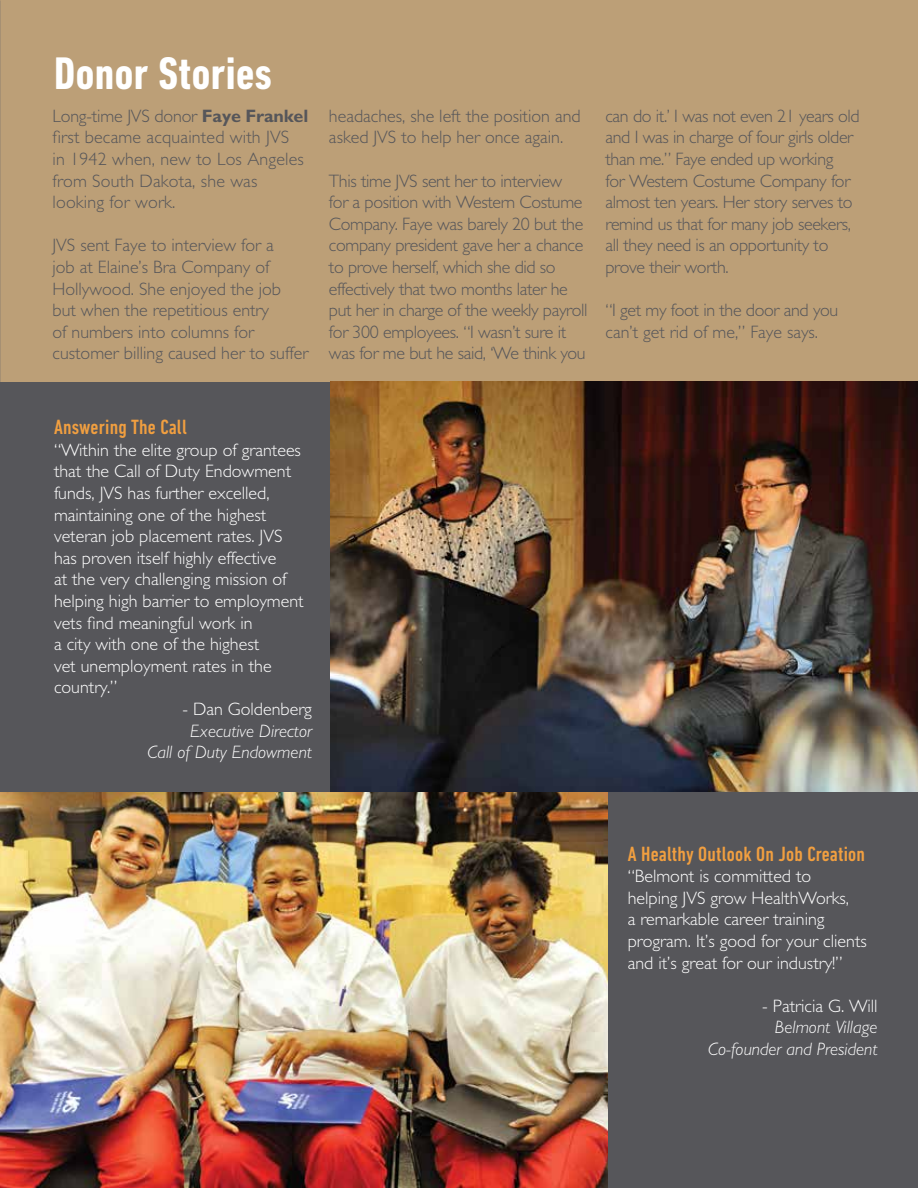
<style>
.page{position:relative;width:918px;height:1188px;background:#fff}
.page>*{position:absolute;margin:0;border:0;box-sizing:border-box;transform-origin:0 0}
.t1{font:700 condensed 46.5px "DIN Next LT Pro";letter-spacing:.01em;color:#fff}
.t2{font:500 condensed 21px "DIN Next LT Pro";letter-spacing:.01em;color:#f19f40}
.t3{font:300 18px/21.6px "M Gill Sans";letter-spacing:-.02em;color:#56565a}
.t4{font:300 18px/21.6px "M Gill Sans";color:#fff}
.t5{font:300 18px/21.6px "M Gill Sans";color:#56565a}
.t6{font:300 18px/21.6px "M Gill Sans";letter-spacing:.01em;color:#56565a}
.t7{font:italic 300 18px/21.6px "M Gill Sans";color:#fff;text-align:right}
.s1{font-weight:700}
</style>
<div class="page">
<div style="left:0;top:0;width:918px;height:382px;background:#bc9f77"></div>
<img style="left:330px;top:382px;width:588px;height:411px">
<div style="left:0;top:382px;width:330px;height:411px;background:#56565a"></div>
<div style="left:0;top:793px;width:918px;height:395px;background:#56565a"></div>
<img style="left:0;top:793px;width:608px;height:395px">
<img style="left:0;top:0;width:1px;height:382px">
<h1 class="t1" style="left:54px;top:47px;width:219px">Donor Stories</h1>
<p class="t6" style="left:52px;top:105px;width:257px">Long-time JVS donor <span class="s1">Faye Frankel </span>first became acquainted with JVS<br>in 1942 when, new to Los Angeles from South Dakota, she was looking for work.</p>
<p class="t5" style="left:52px;top:235px;width:257px">JVS sent Faye to interview for a<br>job at Elaine’s Bra Company of<br>Hollywood. She enjoyed the job but when the repetitious entry<br>of numbers into columns for customer billing caused her to suffer</p>
<p class="t5" style="left:329px;top:105px;width:253px">headaches, she left the position and asked JVS to help her once again.</p>
<p class="t3" style="left:329px;top:170px;width:260px">This time JVS sent her to interview<br>for a position with Western Costume Company. Faye was barely 20 but the company president gave her a chance to prove herself, which she did so effectively that two months later he put her in charge of the weekly payroll for 300 employees. “I wasn’t sure it was for me but he said, ‘We think you</p>
<p class="t3" style="left:605px;top:105px;width:256px">can do it.’ I was not even 21 years old and I was in charge of four girls older than me.” Faye ended up working<br>for Western Costume Company for almost ten years. Her story serves to remind us that for many job seekers, all they need is an opportunity to prove their worth.</p>
<p class="t3" style="left:605px;top:300px;width:234px">“I get my foot in the door and you can’t get rid of me,” Faye says.</p>
<p class="t2" style="left:54px;top:415px;width:134px">Answering The Call</p>
<p class="t4" style="left:54px;top:439px;width:251px">“Within the elite group of grantees that the Call of Duty Endowment funds, JVS has further excelled, maintaining one of the highest veteran job placement rates. JVS has proven itself highly effective<br>at the very challenging mission of helping high barrier to employment vets find meaningful work in<br>a city with one of the highest<br>vet unemployment rates in the country.”</p>
<p class="t4" style="left:182px;top:698px;width:131px">- Dan Goldenberg</p>
<p class="t7" style="left:148px;top:720px;width:166px">Executive Director<br>Call of Duty Endowment</p>
<p class="t2" style="left:628px;top:842px;width:239px">A Healthy Outlook On Job Creation</p>
<p class="t4" style="left:628px;top:866px;width:241px">“Belmont is committed to<br>helping JVS grow HealthWorks,<br>a remarkable career training program. It’s good for your clients and it’s great for our industry!”</p>
<p class="t4" style="left:762px;top:995px;width:117px">- Patricia G. Will</p>
<p class="t7" style="left:708px;top:1017px;width:171px">Belmont Village<br>Co-founder and President</p>
</div>
